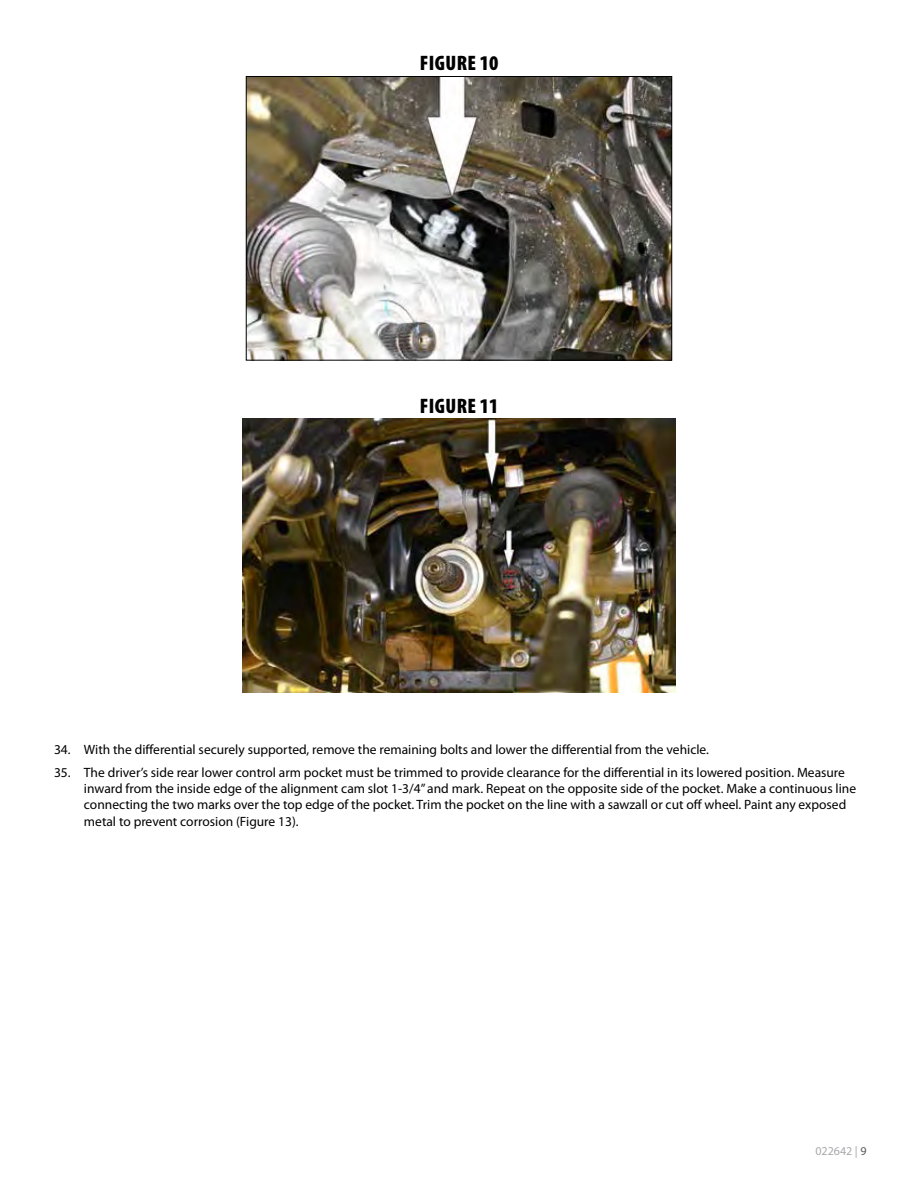
<style>
.page{position:relative;width:918px;height:1188px;background:#fff}
.page>*{position:absolute;margin:0;border:0;box-sizing:border-box;transform-origin:0 0}
.t1{font:900 condensed 21px "Myriad Pro";letter-spacing:.02em;color:#000}
.t2{font:13.5px/16.2px "Myriad Pro";color:#000}
.t3{font:12px "Myriad Pro";color:#a7a9ac}
.s1{color:#58595b}
</style>
<div class="page">
<img style="left:248px;top:78px;width:422px;height:280px">
<div style="left:246px;top:76px;width:426px;height:284px;border:1px solid #000"></div>
<img style="left:242px;top:419px;width:434px;height:273px">
<h1 class="t1" style="left:420px;top:51px;width:80px">FIGURE 10</h1>
<h1 class="t1" style="left:420px;top:394px;width:80px">FIGURE 11</h1>
<p class="t2" style="left:54px;top:741px;width:657px">34. With the differential securely supported, remove the remaining bolts and lower the differential from the vehicle.</p>
<p class="t2" style="left:84px;top:764px;width:774px;text-indent:-30px">35. The driver’s side rear lower control arm pocket must be trimmed to provide clearance for the differential in its lowered position. Measure inward from the inside edge of the alignment cam slot 1-3/4” and mark. Repeat on the opposite side of the pocket. Make a continuous line connecting the two marks over the top edge of the pocket. Trim the pocket on the line with a sawzall or cut off wheel. Paint any exposed metal to prevent corrosion (Figure 13).</p>
<p class="t3" style="left:815px;top:1143px;width:53px">022642 | <span class="s1">9</span></p>
</div>
